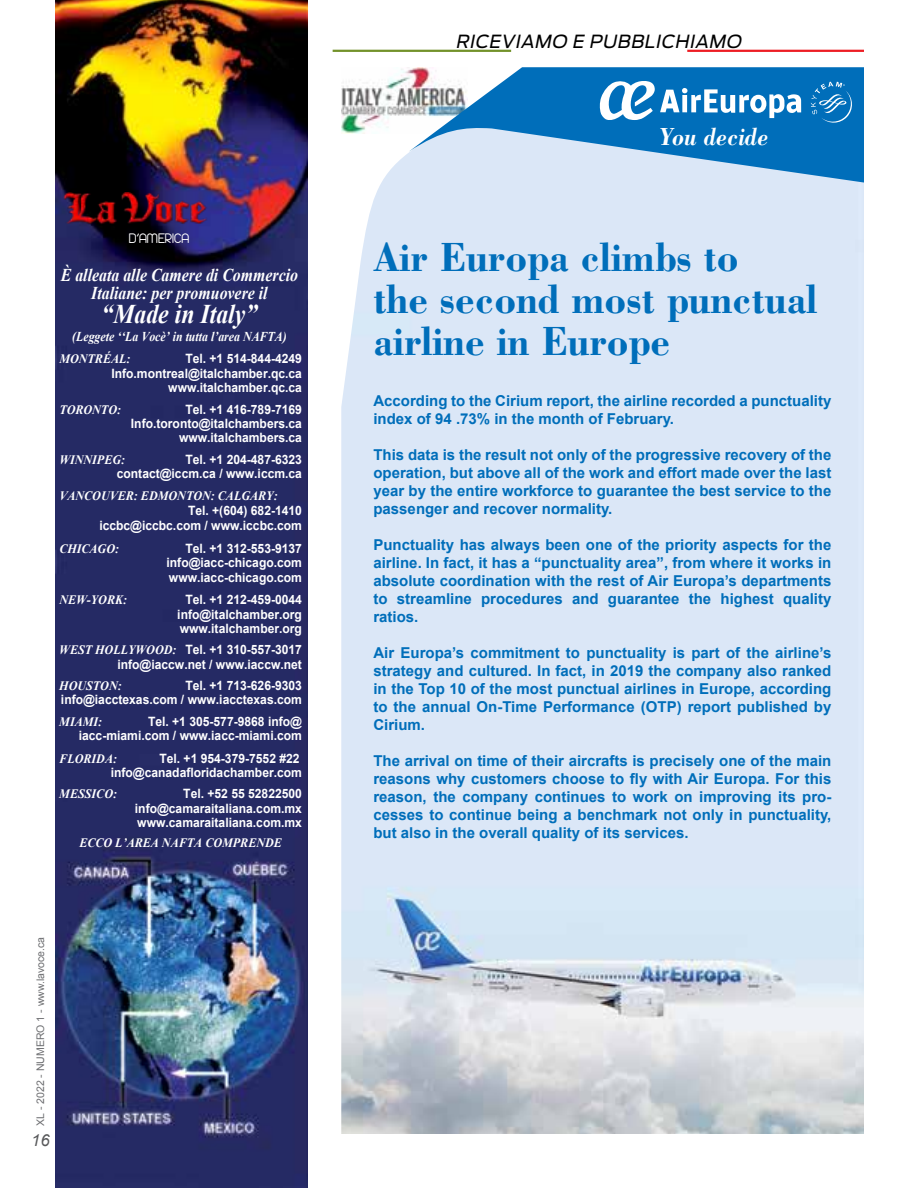
<style>
.page{position:relative;width:918px;height:1188px;background:#fff}
.page>*{position:absolute;margin:0;border:0;box-sizing:border-box;transform-origin:0 0}
.t1{font:700 42px/42px "Bodoni";color:#006eba;scale:.93 1}
.t2{font:italic 700 27px "Times New Roman";color:#fff;scale:.88 1}
.t3{font:italic 700 25.5px "Bodoni";color:#fff;scale:.88 1}
.t4{font:italic 700 18px/18px "Times New Roman";color:#fff;text-align:center;scale:.88 1}
.t5{font:italic 18px "Antenna";color:#000}
.t6{font:italic 16.5px "Arial";color:#58595b}
.t7{font:700 15px/18px "Arial";color:#006eba;text-align:justify}
.t8{font:300 15px "Arista 2.0";color:#fff}
.t9{font:italic 700 13.5px "Times New Roman";color:#fff;scale:.88 1}
.t10{font:700 12.9px/14.2px "Arial";color:#fff;text-align:right;scale:.94 1}
.t11{font:italic 700 12.9px "Times New Roman";color:#fff;scale:.94 1}
.t12{font:10.5px "Arial";color:#6d6e71}
.s1{font-family:"Times New Roman";font-style:italic}
</style>
<div class="page">
<img style="left:341px;top:67px;width:68px;height:53px">
<img style="left:341px;top:120px;width:523px;height:1014px">
<svg style="left:409px;top:67px;width:455px;height:116px;background:#62a2d2"></svg>
<svg style="left:599px;top:80px;width:202px;height:41px"></svg>
<svg style="left:811px;top:82px;width:43px;height:43px;background:#2181c2"></svg>
<img style="left:55px;top:0;width:252px;height:1188px">
<img style="left:61px;top:192px;width:149px;height:33px">
<hr style="left:333px;top:50px;width:178px;height:2px;background:#73922a">
<hr style="left:687px;top:50px;width:177px;height:2px;background:#ed1d24">
<p class="t8" style="left:129px;top:228px;width:62px">D’AMERICA</p>
<p class="t4" style="left:61px;top:265px;width:271px">È alleata alle Camere di Commercio<br>Italiane: per promuovere il</p>
<h2 class="t2" style="left:102px;top:296px;width:179px">“Made in Italy”</h2>
<p class="t9" style="left:72px;top:327px;width:245px">(Leggete ‘‘La Vocè’ in tutta l’area NAFTA)</p>
<p class="t11" style="left:59px;top:350px;width:77px">MONTRÉAL:</p>
<p class="t10" style="left:111px;top:352px;width:204px">Tel. +1 514-844-4249<br>Info.montreal@italchamber.qc.ca www.italchamber.qc.ca</p>
<p class="t11" style="left:59px;top:401px;width:67px">TORONTO:</p>
<p class="t10" style="left:131px;top:403px;width:183px">Tel. +1 416-789-7169<br>Info.toronto@italchambers.ca www.italchambers.ca</p>
<p class="t11" style="left:59px;top:451px;width:72px">WINNIPEG:</p>
<p class="t10" style="left:117px;top:453px;width:199px">Tel. +1 204-487-6323 contact@iccm.ca / www.iccm.ca</p>
<p class="t11" style="left:59px;top:486px;width:234px">VANCOUVER: EDMONTON: CALGARY:</p>
<p class="t10" style="left:99px;top:503px;width:217px;line-height:15.5px">Tel. +(604) 682-1410 iccbc@iccbc.com / www.iccbc.com</p>
<p class="t11" style="left:59px;top:540px;width:65px">CHICAGO:</p>
<p class="t10" style="left:167px;top:542px;width:146px;text-align:justify;text-indent:19px">Tel. +1 312-553-9137 info@iacc-chicago.com www.iacc-chicago.com</p>
<p class="t11" style="left:59px;top:591px;width:74px">NEW-YORK:</p>
<p class="t10" style="left:177px;top:593px;width:134px;text-align:justify;text-indent:8px">Tel. +1 212-459-0044 info@italchamber.org www.italchamber.org</p>
<p class="t10" style="left:59px;top:643px;width:260px"><span class="s1">WEST HOLLYWOOD:</span> Tel. +1 310-557-3017 info@iaccw.net / www.iaccw.net</p>
<p class="t11" style="left:59px;top:677px;width:68px">HOUSTON:</p>
<p class="t10" style="left:61px;top:679px;width:258px">Tel. +1 713-626-9303<br>info@iacctexas.com / www.iacctexas.com</p>
<p class="t11" style="left:59px;top:712px;width:47px">MIAMI:</p>
<p class="t10" style="left:79px;top:715px;width:239px">Tel. +1 305-577-9868 info@ iacc-miami.com / www.iacc-miami.com</p>
<p class="t11" style="left:59px;top:749px;width:63px">FLORIDA:</p>
<p class="t10" style="left:111px;top:751px;width:205px">Tel. +1 954-379-7552 #22 info@canadafloridachamber.com</p>
<p class="t11" style="left:59px;top:785px;width:63px">MESSICO:</p>
<p class="t10" style="left:135px;top:787px;width:179px;text-align:justify;text-indent:48px">Tel. +52 55 52822500 info@camaraitaliana.com.mx www.camaraitaliana.com.mx</p>
<p class="t11" style="left:79px;top:834px;width:217px">ECCO L’AREA NAFTA COMPRENDE</p>
<p class="t12" style="left:34px;top:1126px;width:190px;rotate:-90deg">XL - 2022 - NUMERO 1 - www.lavoce.ca</p>
<p class="t6" style="left:31px;top:1130px;width:20px">16</p>
<p class="t5" style="left:456px;top:31px;width:291px">RICEVIAMO E PUBBLICHIAMO</p>
<h3 class="t3" style="left:659px;top:121px;width:125px">You decide</h3>
<h1 class="t1" style="left:373px;top:235px;width:479px">Air Europa climbs to<br>the second most punctual airline in Europe</h1>
<p class="t7" style="left:373px;top:392px;width:459px">According to the Cirium report, the airline recorded a punctuality index of 94 .73% in the month of February.</p>
<p class="t7" style="left:373px;top:446px;width:459px">This data is the result not only of the progressive recovery of the operation, but above all of the work and effort made over the last year by the entire workforce to guarantee the best service to the passenger and recover normality.</p>
<p class="t7" style="left:373px;top:536px;width:459px">Punctuality has always been one of the priority aspects for the airline. In fact, it has a “punctuality area”, from where it works in absolute coordination with the rest of Air Europa’s departments to streamline procedures and guarantee the highest quality ratios.</p>
<p class="t7" style="left:373px;top:644px;width:459px">Air Europa’s commitment to punctuality is part of the airline’s strategy and cultured. In fact, in 2019 the company also ranked in the Top 10 of the most punctual airlines in Europe, according to the annual On-Time Performance (OTP) report published by Cirium.</p>
<p class="t7" style="left:373px;top:752px;width:459px">The arrival on time of their aircrafts is precisely one of the main reasons why customers choose to fly with Air Europa. For this reason, the company continues to work on improving its pro&shy;cesses to continue being a benchmark not only in punctuality, but also in the overall quality of its services.</p>
</div>
